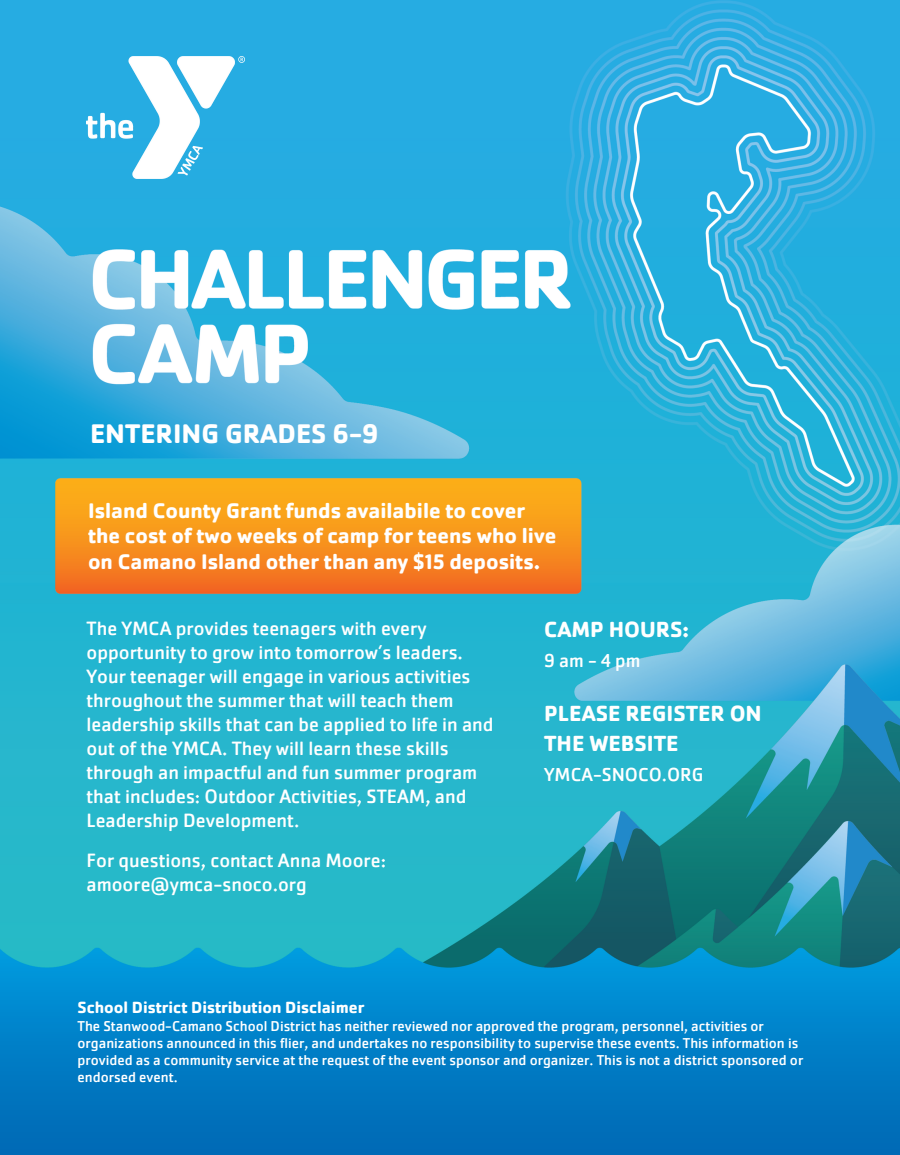
<style>
.page{position:relative;width:900px;height:1155px;background:#fff}
.page>*{position:absolute;margin:0;border:0;box-sizing:border-box;transform-origin:0 0}
.t1{font:700 28px "Cachet Pro";color:#fff}
.t2{font:700 22.8px/29.2px "Cachet Pro";color:#fff}
.t3{font:700 22px/25.4px "Cachet Pro";color:#fff}
.t4{font:20px/24px "Cachet Pro";color:#fff}
.t5{font:19.4px "Cachet Pro";color:#fff}
.t6{font:700 16.8px "Cachet Pro";color:#fff}
.t7{font:14.8px/17.2px "Cachet Pro";color:#fff}
</style>
<div class="page">
<img style="left:0;top:0;width:900px;height:1155px">
<img style="left:87px;top:57px;width:157px;height:121px">
<h5 class="t1" style="left:90px;top:416px;width:290px">ENTERING GRADES 6-9</h5>
<h4 class="t3" style="left:88px;top:498px;width:470px">Island County Grant funds availabile to cover the cost of two weeks of camp for teens who live on Camano Island other than any $15 deposits.</h4>
<h5 class="t4" style="left:87px;top:616px;width:409px">The YMCA provides teenagers with every opportunity to grow into tomorrow’s leaders.<br>Your teenager will engage in various activities throughout the summer that will teach them leadership skills that can be applied to life in and out of the YMCA. They will learn these skills through an impactful and fun summer program that includes: Outdoor Activities, STEAM, and Leadership Development.</h5>
<h2 class="t4" style="left:87px;top:849px;width:301px">For questions, contact Anna Moore: amoore@ymca-snoco.org</h2>
<h6 class="t2" style="left:544px;top:614px;width:146px">CAMP HOURS:</h6>
<h5 class="t5" style="left:544px;top:648px;width:98px">9am-4pm</h5>
<p class="t2" style="left:544px;top:699px;width:219px">PLEASE REGISTER ON<br>THE WEBSITE</p>
<h2 class="t5" style="left:544px;top:762px;width:161px">YMCA-SNOCO.ORG</h2>
<h1 class="t6" style="left:78px;top:997px;width:288px">School District Distribution Disclaimer</h1>
<h3 class="t7" style="left:78px;top:1017px;width:727px">The Stanwood-Camano School District has neither reviewed nor approved the program, personnel, activities or organizations announced in this flier, and undertakes no responsibility to supervise these events. This information is provided as a community service at the request of the event sponsor and organizer. This is not a district sponsored or endorsed event.</h3>
</div>
